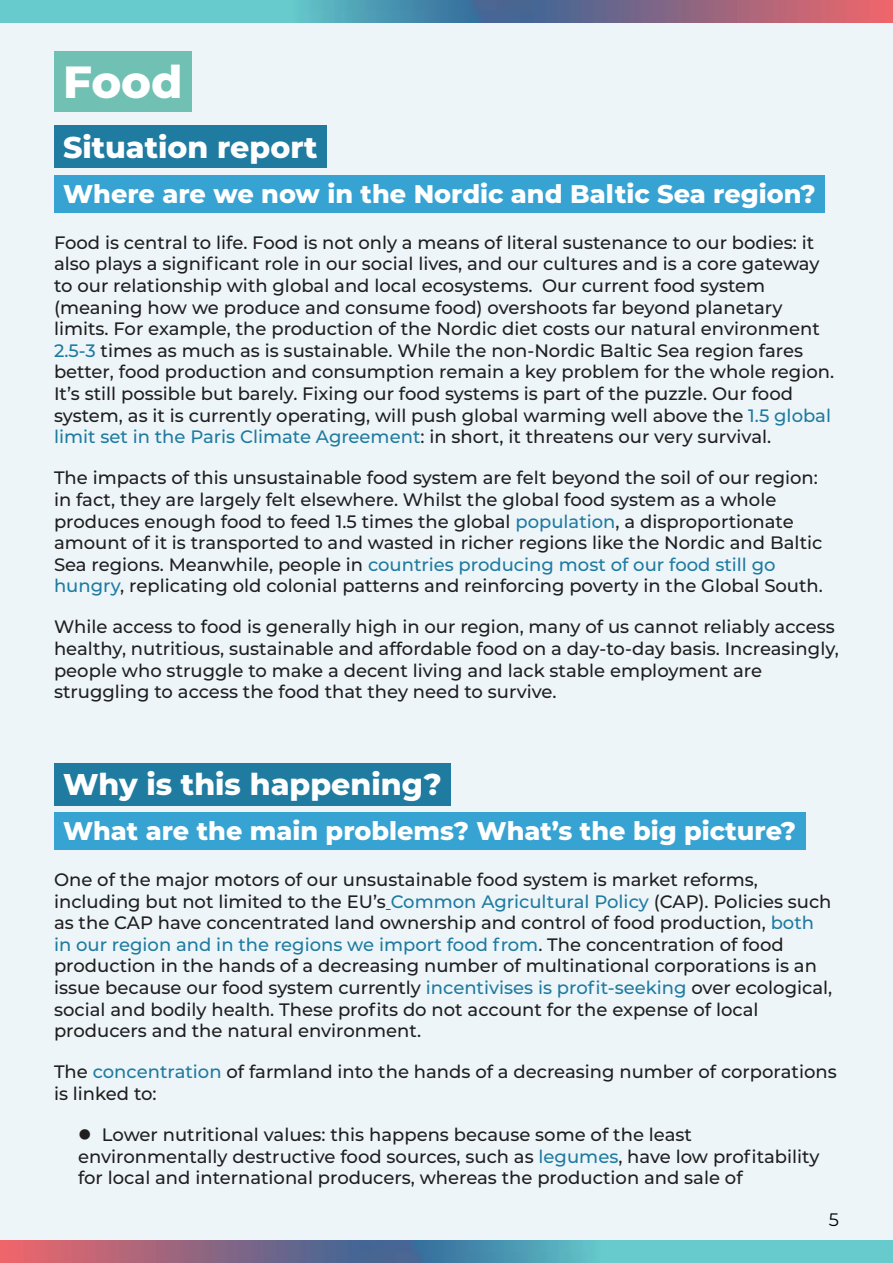
<style>
.page{position:relative;width:893px;height:1263px;background:#eef5f9}
.page>*{position:absolute;margin:0;border:0;box-sizing:border-box;transform-origin:0 0}
.t1{font:800 45px "Montserrat";color:#fff}
.t2{font:800 30px "Montserrat";color:#fff}
.t3{font:800 25.5px "Montserrat";color:#fff}
.t4{font:500 18px/21.6px "Montserrat";color:#1f1f1f}
.t5{font:18px "Montserrat";color:#000}
.s1{color:#1f7ba0}
</style>
<div class="page">
<img style="left:0;top:0;width:893px;height:22px">
<img style="left:0;top:1240px;width:893px;height:23px">
<div style="left:54px;top:51px;width:138px;height:61px;background:#70c1b3"></div>
<div style="left:54px;top:126px;width:273px;height:42px;background:#1f7ba0"></div>
<div style="left:54px;top:175px;width:770px;height:38px;background:#37a3d2"></div>
<div style="left:54px;top:763px;width:397px;height:42px;background:#1f7ba0"></div>
<div style="left:54px;top:813px;width:751px;height:37px;background:#37a3d2"></div>
<h1 class="t1" style="left:63px;top:52px;width:121px">Food</h1>
<h2 class="t2" style="left:63px;top:127px;width:256px">Situation report</h2>
<h3 class="t3" style="left:63px;top:177px;width:754px">Where are we now in the Nordic and Baltic Sea region?</h3>
<p class="t4" style="left:54px;top:231px;width:782px">Food is central to life. Food is not only a means of literal sustenance to our bodies: it also plays a significant role in our social lives, and our cultures and is a core gateway to our relationship with global and local ecosystems. Our current food system (meaning how we produce and consume food) overshoots far beyond planetary limits. For example, the production of the Nordic diet costs our natural environment <span class="s1">2.5-3</span> times as much as is sustainable. While the non-Nordic Baltic Sea region fares better, food production and consumption remain a key problem for the whole region.<br>It’s still possible but barely. Fixing our food systems is part of the puzzle. Our food system, as it is currently operating, will push global warming well above the <span class="s1">1.5 global limit set in the Paris Climate Agreement</span>: in short, it threatens our very survival.</p>
<p class="t4" style="left:54px;top:466px;width:770px">The impacts of this unsustainable food system are felt beyond the soil of our region: in fact, they are largely felt elsewhere. Whilst the global food system as a whole produces enough food to feed 1.5 times the global <span class="s1">population</span>, a disproportionate amount of it is transported to and wasted in richer regions like the Nordic and Baltic Sea regions. Meanwhile, people in <span class="s1">countries producing most of our food still go hungry</span>, replicating old colonial patterns and reinforcing poverty in the Global South.</p>
<p class="t4" style="left:54px;top:615px;width:786px">While access to food is generally high in our region, many of us cannot reliably access healthy, nutritious, sustainable and affordable food on a day-to-day basis. Increasingly, people who struggle to make a decent living and lack stable employment are struggling to access the food that they need to survive.</p>
<h2 class="t2" style="left:63px;top:764px;width:380px">Why is this happening?</h2>
<h3 class="t3" style="left:63px;top:814px;width:735px">What are the main problems? What’s the big picture?</h3>
<p class="t4" style="left:54px;top:868px;width:780px">One of the major motors of our unsustainable food system is market reforms, including but not limited to the EU’s <span class="s1">Common Agricultural Policy</span> (CAP). Policies such as the CAP have concentrated land ownership and control of food production, <span class="s1">both in our region and in the regions we import food from</span>. The concentration of food production in the hands of a decreasing number of multinational corporations is an issue because our food system currently <span class="s1">incentivises is profit-seeking</span> over ecological, social and bodily health. These profits do not account for the expense of local producers and the natural environment.</p>
<p class="t4" style="left:54px;top:1060px;width:784px">The <span class="s1">concentration</span> of farmland into the hands of a decreasing number of corporations is linked to:</p>
<p class="t4" style="left:78px;top:1123px;width:743px;text-indent:24px">Lower nutritional values: this happens because some of the least environmentally destructive food sources, such as <span class="s1">legumes</span>, have low profitability for local and international producers, whereas the production and sale of</p>
<p class="t5" style="left:829px;top:1208px;width:12px">5</p>
</div>
